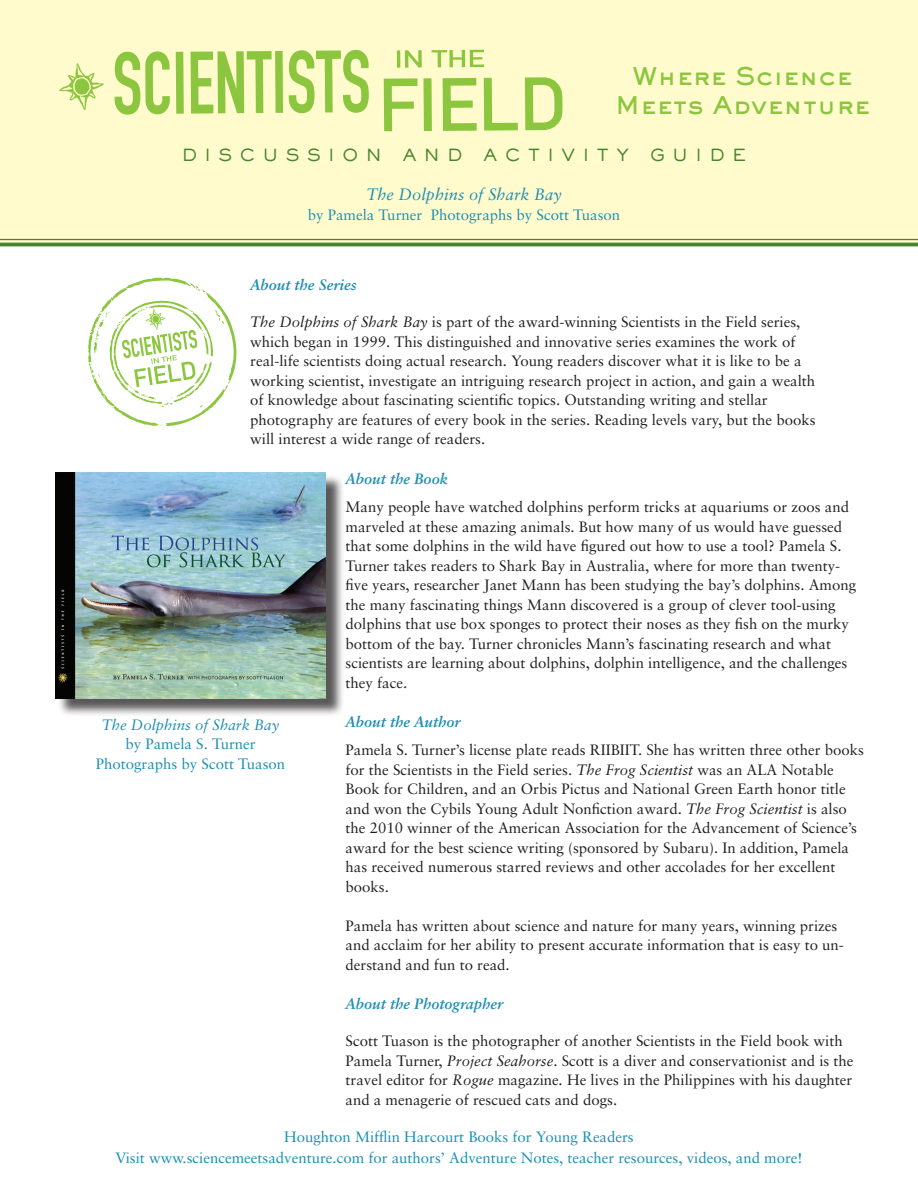
<style>
.page{position:relative;width:918px;height:1188px;background:#fff}
.page>*{position:absolute;margin:0;border:0;box-sizing:border-box;transform-origin:0 0}
.t1{font:800 24px/28.8px "Sackers Gothic Std";color:#8bc63e;text-align:center}
.t2{font:500 16.5px "Sackers Gothic Std";letter-spacing:.45em;color:#46852d}
.t3{font:italic 16.5px "Sabon";color:#1c8eb4}
.t4{font:15px/19.5px "Sabon";color:#231f20}
.t5{font:15px/21px "Sabon";color:#1c8eb4;text-align:center}
.t6{font:italic 700 15px "Sabon";color:#1c8eb4}
.t7{font:italic 15px "Sabon";color:#1c8eb4}
.s1{font-style:italic}
</style>
<div class="page">
<svg style="left:88px;top:278px;width:148px;height:149px"></svg>
<div style="left:57px;top:475px;width:288px;height:242px;background:#231f20;opacity:.75"></div>
<img style="left:55px;top:472px;width:271px;height:227px">
<div style="left:0;top:0;width:918px;height:243px;background:#fffbcc"></div>
<svg style="left:115px;top:51px;width:55px;height:64px"></svg>
<svg style="left:176px;top:52px;width:8px;height:62px"></svg>
<svg style="left:191px;top:51px;width:92px;height:63px"></svg>
<svg style="left:289px;top:50px;width:80px;height:63px"></svg>
<hr style="left:397px;top:50px;width:3px;height:18px;background:#8bc63e">
<svg style="left:405px;top:50px;width:17px;height:18px"></svg>
<svg style="left:432px;top:50px;width:52px;height:17px"></svg>
<svg style="left:384px;top:78px;width:33px;height:53px"></svg>
<div style="left:423px;top:78px;width:9px;height:53px;background:#8bc63e"></div>
<svg style="left:443px;top:78px;width:34px;height:53px"></svg>
<svg style="left:484px;top:78px;width:34px;height:53px"></svg>
<svg style="left:525px;top:77px;width:38px;height:53px"></svg>
<svg style="left:59px;top:63px;width:45px;height:48px"></svg>
<hr style="left:0;top:239px;width:918px;height:1px;background:#46852d">
<hr style="left:0;top:243px;width:918px;height:3px;background:#46852d">
<h1 class="t1" style="left:615px;top:61px;width:257px">Where Science<br>Meets Adventure</h1>
<p class="t2" style="left:182px;top:144px;width:202px">DISCUSSION</p>
<p class="t2" style="left:403px;top:144px;width:58px">AND</p>
<p class="t2" style="left:484px;top:144px;width:147px">ACTIVITY</p>
<p class="t2" style="left:650px;top:144px;width:98px">GUID E</p>
<p class="t3" style="left:366px;top:185px;width:197px">The Dolphins of Shark Bay</p>
<p class="t5" style="left:308px;top:204px;width:314px">by Pamela Turner Photographs by Scott Tuason</p>
<p class="t6" style="left:250px;top:275px;width:108px">About the Series</p>
<p class="t4" style="left:250px;top:312px;width:567px"><span class="s1">The Dolphins of Shark Bay</span> is part of the award-winning Scientists in the Field series, which began in 1999. This distinguished and innovative series examines the work of real-life scientists doing actual research. Young readers discover what it is like to be a working scientist, investigate an intriguing research project in action, and gain a wealth of knowledge about fascinating scientific topics. Outstanding writing and stellar photography are features of every book in the series. Reading levels vary, but the books will interest a wide range of readers.</p>
<p class="t7" style="left:102px;top:716px;width:179px">The Dolphins of Shark Bay</p>
<p class="t5" style="left:96px;top:734px;width:191px;line-height:19.5px">by Pamela S. Turner<br>Photographs by Scott Tuason</p>
<p class="t6" style="left:346px;top:470px;width:104px">About the Book</p>
<p class="t4" style="left:346px;top:497px;width:512px">Many people have watched dolphins perform tricks at aquariums or zoos and marveled at these amazing animals. But how many of us would have guessed that some dolphins in the wild have figured out how to use a tool? Pamela S.<br>Turner takes readers to Shark Bay in Australia, where for more than twenty&shy;five years, researcher Janet Mann has been studying the bay’s dolphins. Among the many fascinating things Mann discovered is a group of clever tool-using dolphins that use box sponges to protect their noses as they fish on the murky bottom of the bay. Turner chronicles Mann’s fascinating research and what scientists are learning about dolphins, dolphin intelligence, and the challenges they face.</p>
<p class="t6" style="left:346px;top:713px;width:116px">About the Author</p>
<p class="t4" style="left:346px;top:740px;width:520px">Pamela S. Turner’s license plate reads RIIBIIT. She has written three other books for the Scientists in the Field series. <span class="s1">The Frog Scientist</span> was an ALA Notable Book for Children, and an Orbis Pictus and National Green Earth honor title and won the Cybils Young Adult Nonfiction award. <span class="s1">The Frog Scientist</span> is also the 2010 winner of the American Association for the Advancement of Science’s award for the best science writing (sponsored by Subaru). In addition, Pamela has received numerous starred reviews and other accolades for her excellent books.</p>
<p class="t4" style="left:346px;top:916px;width:500px">Pamela has written about science and nature for many years, winning prizes and acclaim for her ability to present accurate information that is easy to un&shy;derstand and fun to read.</p>
<p class="t6" style="left:346px;top:995px;width:159px">About the Photographer</p>
<p class="t4" style="left:346px;top:1031px;width:509px">Scott Tuason is the photographer of another Scientists in the Field book with Pamela Turner, <span class="s1">Project Seahorse</span>. Scott is a diver and conservationist and is the travel editor for <span class="s1">Rogue</span> magazine<span class="s1">.</span> He lives in the Philippines with his daughter and a menagerie of rescued cats and dogs.</p>
<p class="t5" style="left:115px;top:1126px;width:689px">Houghton Mifflin Harcourt Books for Young Readers<br>Visit www.sciencemeetsadventure.com for authors’ Adventure Notes, teacher resources, videos, and more!</p>
</div>
